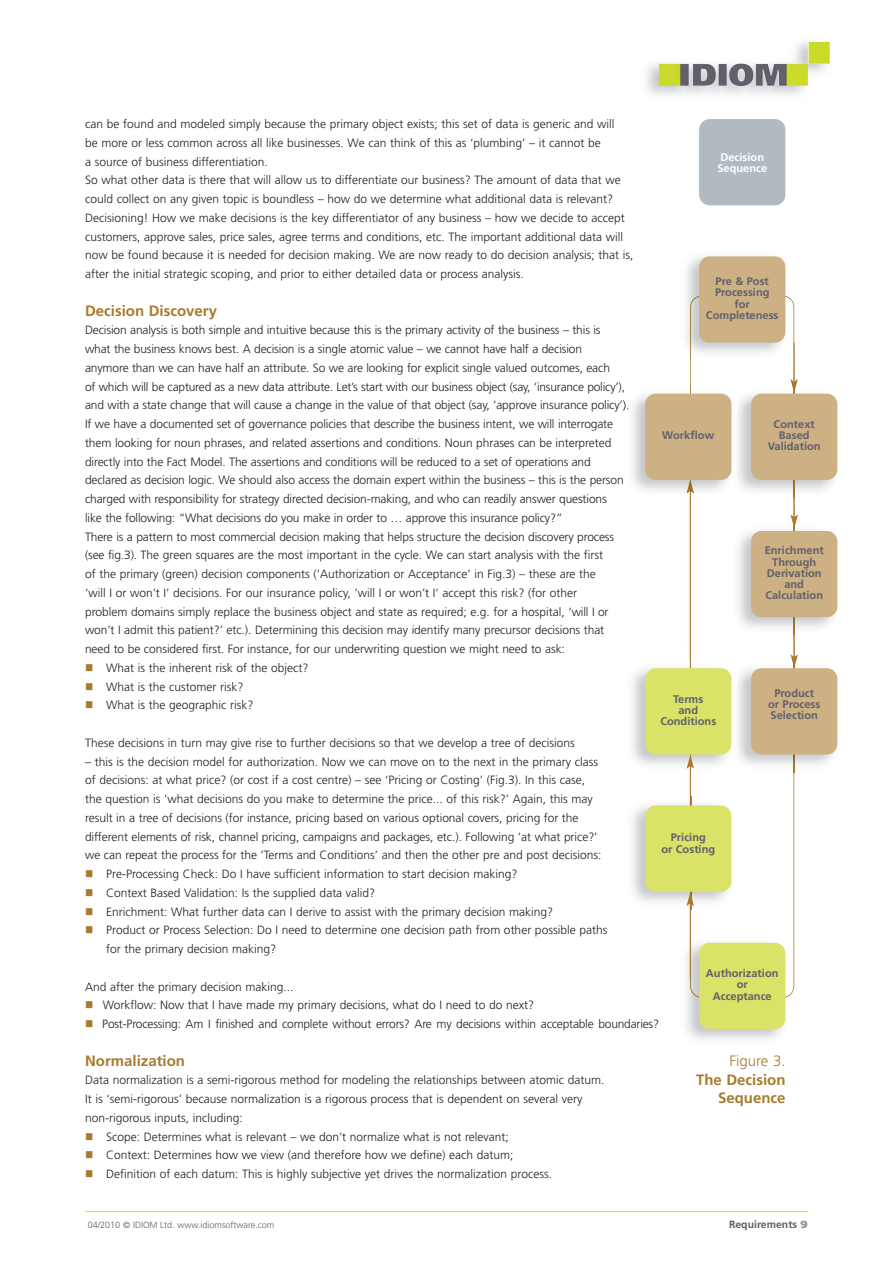
<style>
.page{position:relative;width:893px;height:1263px;background:#fff}
.page>*{position:absolute;margin:0;border:0;box-sizing:border-box;transform-origin:0 0}
.t1{font:700 15px/18.8px "Frutiger";color:#a87a2d;text-align:right}
.t2{font:300 15px "Frutiger";color:#a87a2d}
.t3{font:300 12px/18.8px "Frutiger";color:#231f20}
.t4{font:700 11.1px/11.1px "Frutiger";color:#60606a;text-align:center}
.t5{font:700 11.1px/11.1px "Frutiger";color:#fff}
.t6{font:700 10.5px "Frutiger";color:#60606a}
.t7{font:300 9px "Frutiger";color:#60606a}
.s1{font-weight:900;color:#9899a2}
</style>
<div class="page">
<img style="left:646px;top:41px;width:178px;height:81px">
<img style="left:765px;top:42px;width:65px;height:44px">
<hr style="left:85px;top:1211px;width:723px;height:1px;background:#cadb2a">
<div style="left:690px;top:296px;width:104px;height:702px;border:2px solid #a87a2d;border-radius:11px"></div>
<hr style="left:690px;top:491px;width:1px;height:205px;background:#a87a2d">
<img style="left:690px;top:296px;width:101px;height:64px">
<div style="left:699px;top:256px;width:86px;height:87px;background:#cdb084;border-radius:11px"></div>
<img style="left:624px;top:385px;width:214px;height:112px">
<img style="left:793px;top:393px;width:1px;height:104px">
<div style="left:751px;top:394px;width:86px;height:86px;background:#cdb084;border-radius:11px"></div>
<img style="left:738px;top:528px;width:100px;height:107px">
<img style="left:793px;top:528px;width:1px;height:107px">
<div style="left:751px;top:531px;width:86px;height:86px;background:#cdb084;border-radius:11px"></div>
<img style="left:632px;top:660px;width:206px;height:112px">
<img style="left:793px;top:754px;width:1px;height:18px">
<div style="left:751px;top:668px;width:86px;height:86px;background:#cdb084;border-radius:11px"></div>
<img style="left:686px;top:480px;width:8px;height:17px">
<div style="left:645px;top:394px;width:86px;height:86px;background:#cdb084;border-radius:11px"></div>
<img style="left:686px;top:934px;width:100px;height:106px">
<img style="left:690px;top:934px;width:101px;height:64px">
<div style="left:699px;top:943px;width:86px;height:86px;background:#d8e367;border-radius:11px"></div>
<div style="left:699px;top:119px;width:86px;height:86px;background:#b1bac0;border-radius:11px"></div>
<div style="left:645px;top:805px;width:86px;height:87px;background:#d8e367;border-radius:11px"></div>
<div style="left:645px;top:668px;width:86px;height:86px;background:#d8e367;border-radius:11px"></div>
<hr style="left:690px;top:903px;width:1px;height:74px;background:#a87a2d">
<svg style="left:686px;top:892px;width:8px;height:14px"></svg>
<hr style="left:794px;top:618px;width:1px;height:39px;background:#a87a2d">
<svg style="left:790px;top:654px;width:8px;height:14px"></svg>
<hr style="left:794px;top:480px;width:1px;height:37px;background:#a87a2d">
<svg style="left:790px;top:514px;width:8px;height:14px"></svg>
<hr style="left:794px;top:343px;width:1px;height:39px;background:#a87a2d">
<svg style="left:790px;top:379px;width:8px;height:14px"></svg>
<hr style="left:690px;top:766px;width:1px;height:39px;background:#a87a2d">
<svg style="left:687px;top:755px;width:7px;height:14px"></svg>
<p class="t3" style="left:85px;top:115px;width:550px">can be found and modeled simply because the primary object exists; this set of data is generic and will<br>be more or less common across all like businesses. We can think of this as ‘plumbing’ – it cannot be<br>a source of business differentiation.<br>So what other data is there that will allow us to differentiate our business? The amount of data that we could collect on any given topic is boundless – how do we determine what additional data is relevant?<br>Decisioning! How we make decisions is the key differentiator of any business – how we decide to accept customers, approve sales, price sales, agree terms and conditions, etc. The important additional data will now be found because it is needed for decision making. We are now ready to do decision analysis; that is, after the initial strategic scoping, and prior to either detailed data or process analysis.</p>
<p class="t1" style="left:85px;top:302px;width:134px">Decision Discovery</p>
<p class="t3" style="left:85px;top:322px;width:517px">Decision analysis is both simple and intuitive because this is the primary activity of the business – this is</p>
<p class="t3" style="left:85px;top:340px;width:499px">what the business knows best. A decision is a single atomic value – we cannot have half a decision</p>
<p class="t3" style="left:85px;top:359px;width:526px">anymore than we can have half an attribute. So we are looking for explicit single valued outcomes, each</p>
<p class="t3" style="left:85px;top:378px;width:541px">of which will be captured as a new data attribute. Let’s start with our business object (say, ‘insurance policy’),</p>
<p class="t3" style="left:85px;top:397px;width:546px">and with a state change that will cause a change in the value of that object (say, ‘approve insurance policy’).</p>
<p class="t3" style="left:85px;top:415px;width:530px">If we have a documented set of governance policies that describe the business intent, we will interrogate</p>
<p class="t3" style="left:85px;top:434px;width:528px">them looking for noun phrases, and related assertions and conditions. Noun phrases can be interpreted</p>
<p class="t3" style="left:85px;top:453px;width:507px">directly into the Fact Model. The assertions and conditions will be reduced to a set of operations and</p>
<p class="t3" style="left:85px;top:472px;width:540px">declared as decision logic. We should also access the domain expert within the business – this is the person</p>
<p class="t3" style="left:85px;top:490px;width:523px">charged with responsibility for strategy directed decision-making, and who can readily answer questions</p>
<p class="t3" style="left:85px;top:509px;width:479px">like the following: “What decisions do you make in order to … approve this insurance policy?”</p>
<p class="t3" style="left:85px;top:528px;width:531px">There is a pattern to most commercial decision making that helps structure the decision discovery process</p>
<p class="t3" style="left:85px;top:547px;width:519px">(see fig.3). The green squares are the most important in the cycle. We can start analysis with the first</p>
<p class="t3" style="left:85px;top:565px;width:512px">of the primary (green) decision components (‘Authorization or Acceptance’ in Fig.3) – these are the</p>
<p class="t3" style="left:85px;top:584px;width:494px">‘will I or won’t I’ decisions. For our insurance policy, ‘will I or won’t I’ accept this risk? (for other</p>
<p class="t3" style="left:85px;top:603px;width:525px">problem domains simply replace the business object and state as required; e.g. for a hospital, ‘will I or</p>
<p class="t3" style="left:85px;top:622px;width:521px">won’t I admit this patient?’ etc.). Determining this decision may identify many precursor decisions that</p>
<p class="t3" style="left:85px;top:640px;width:481px">need to be considered first. For instance, for our underwriting question we might need to ask:</p>
<p class="t3" style="left:106px;top:659px;width:204px">What is the inherent risk of the object?</p>
<p class="t3" style="left:106px;top:678px;width:139px">What is the customer risk?</p>
<p class="t3" style="left:106px;top:697px;width:149px">What is the geographic risk?</p>
<p class="t3" style="left:85px;top:734px;width:491px">These decisions in turn may give rise to further decisions so that we develop a tree of decisions</p>
<p class="t3" style="left:85px;top:753px;width:514px">– this is the decision model for authorization. Now we can move on to the next in the primary class</p>
<p class="t3" style="left:85px;top:772px;width:502px">of decisions: at what price? (or cost if a cost centre) – see ‘Pricing or Costing’ (Fig.3). In this case,</p>
<p class="t3" style="left:85px;top:790px;width:509px">the question is ‘what decisions do you make to determine the price... of this risk?’ Again, this may</p>
<p class="t3" style="left:85px;top:809px;width:495px">result in a tree of decisions (for instance, pricing based on various optional covers, pricing for the</p>
<p class="t3" style="left:85px;top:828px;width:514px">different elements of risk, channel pricing, campaigns and packages, etc.). Following ‘at what price?’</p>
<p class="t3" style="left:85px;top:847px;width:518px">we can repeat the process for the ‘Terms and Conditions’ and then the other pre and post decisions:</p>
<p class="t3" style="left:106px;top:865px;width:413px">Pre-Processing Check: Do I have sufficient information to start decision making?</p>
<p class="t3" style="left:106px;top:884px;width:270px">Context Based Validation: Is the supplied data valid?</p>
<p class="t3" style="left:106px;top:903px;width:448px">Enrichment: What further data can I derive to assist with the primary decision making?</p>
<p class="t3" style="left:106px;top:922px;width:502px">Product or Process Selection: Do I need to determine one decision path from other possible paths</p>
<p class="t3" style="left:106px;top:940px;width:171px">for the primary decision making?</p>
<p class="t3" style="left:102px;top:978px;width:558px;text-indent:-17px">And after the primary decision making...<br>Workflow: Now that I have made my primary decisions, what do I need to do next?<br>Post-Processing: Am I finished and complete without errors? Are my decisions within acceptable boundaries?</p>
<p class="t1" style="left:85px;top:1052px;width:102px">Normalization</p>
<p class="t3" style="left:85px;top:1072px;width:521px">Data normalization is a semi-rigorous method for modeling the relationships between atomic datum.</p>
<p class="t3" style="left:85px;top:1090px;width:499px">It is ‘semi-rigorous’ because normalization is a rigorous process that is dependent on several very</p>
<p class="t3" style="left:85px;top:1109px;width:159px">non-rigorous inputs, including:</p>
<p class="t3" style="left:106px;top:1128px;width:404px">Scope: Determines what is relevant – we don’t normalize what is not relevant;</p>
<p class="t3" style="left:106px;top:1147px;width:409px">Context: Determines how we view (and therefore how we define) each datum;</p>
<p class="t3" style="left:106px;top:1165px;width:447px">Definition of each datum: This is highly subjective yet drives the normalization process.</p>
<p class="t5" style="left:717px;top:152px;width:51px">Decision<br>Sequence</p>
<p class="t4" style="left:706px;top:277px;width:74px">Pre &amp; Post<br>Processing for<br>Completeness</p>
<p class="t4" style="left:768px;top:420px;width:54px">Context<br>Based<br>Validation</p>
<p class="t4" style="left:662px;top:431px;width:54px">Workflow</p>
<p class="t4" style="left:765px;top:546px;width:61px">Enrichment<br>Through<br>Derivation and<br>Calculation</p>
<p class="t4" style="left:768px;top:689px;width:54px">Product or Process<br>Selection</p>
<p class="t4" style="left:660px;top:694px;width:57px">Terms<br>and<br>Conditions</p>
<p class="t4" style="left:661px;top:833px;width:55px">Pricing<br>or Costing</p>
<p class="t4" style="left:706px;top:969px;width:74px">Authorization or<br>Acceptance</p>
<p class="t2" style="left:730px;top:1054px;width:57px">Figure 3.</p>
<p class="t1" style="left:696px;top:1071px;width:91px">The Decision<br>Sequence</p>
<p class="t7" style="left:88px;top:1221px;width:188px">04/2010 © IDIOM Ltd. www.idiomsoftware.com</p>
<p class="t6" style="left:729px;top:1220px;width:80px">Requirements <span class="s1">9</span></p>
</div>
